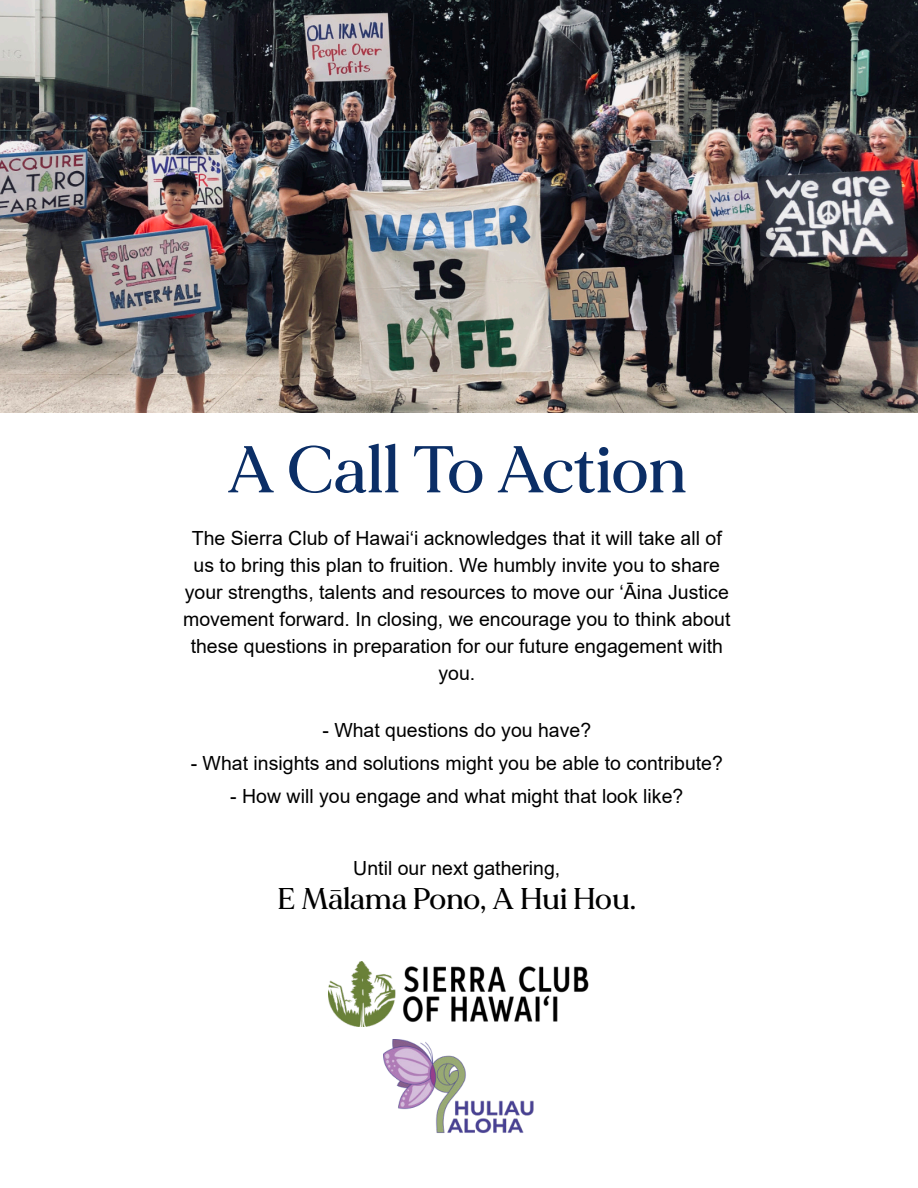
<style>
.page{position:relative;width:918px;height:1188px;background:#fff}
.page>*{position:absolute;margin:0;border:0;box-sizing:border-box;transform-origin:0 0}
.t1{font:500 66px "MADE Mirage";letter-spacing:.01em;color:#0b2e66}
.t2{font:500 30px "MADE Mirage";letter-spacing:.01em;color:#000}
.t3{font:19.5px/27px "Arial";color:#000;text-align:center}
</style>
<div class="page">
<img style="left:0;top:0;width:918px;height:412px">
<img style="left:384px;top:1040px;width:150px;height:93px">
<img style="left:328px;top:961px;width:261px;height:66px">
<h1 class="t1" style="left:227px;top:444px;width:461px">A Call To Action</h1>
<p class="t3" style="left:183px;top:526px;width:549px">The Sierra Club of Hawaiʻi acknowledges that it will take all of us to bring this plan to fruition. We humbly invite you to share your strengths, talents and resources to move our ‘Āina Justice movement forward. In closing, we encourage you to think about these questions in preparation for our future engagement with you.</p>
<p class="t3" style="left:322px;top:718px;width:270px">- What questions do you have?</p>
<p class="t3" style="left:191px;top:751px;width:534px">- What insights and solutions might you be able to contribute?</p>
<p class="t3" style="left:230px;top:784px;width:455px">- How will you engage and what might that look like?</p>
<p class="t3" style="left:353px;top:856px;width:209px">Until our next gathering,</p>
<h2 class="t2" style="left:277px;top:887px;width:360px">E Mālama Pono, A Hui Hou.</h2>
</div>
